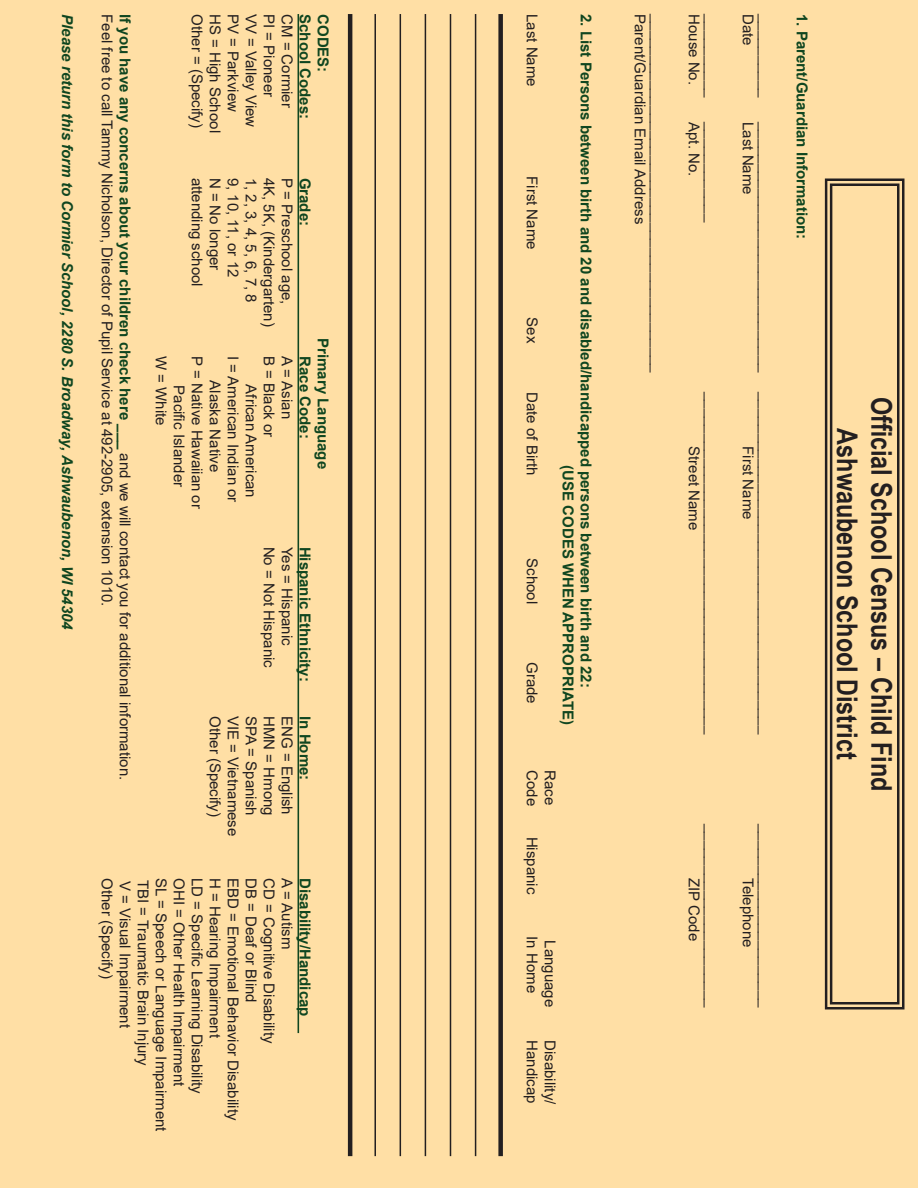
<style>
.page{position:relative;width:918px;height:1188px;background:#ffdfa5}
.page>*{position:absolute;margin:0;border:0;box-sizing:border-box;transform-origin:0 0}
.t1{font:700 28.5px "Arial Narrow";color:#231f20}
.t2{font:15px "Arial";color:#231f20}
.t3{font:700 15px "Arial";color:#104620}
.t4{font:italic 700 15px "Arial";color:#104620}
.s1{font-weight:400;color:#231f20}
</style>
<div class="page">
<hr style="left:298px;top:14px;width:1px;height:1019px;background:#104620">
<div style="left:498px;top:14px;width:5px;height:1142px;background:#231f20"></div>
<hr style="left:348px;top:14px;width:4px;height:1142px;background:#231f20">
<hr style="left:475px;top:14px;width:1px;height:1142px;background:#231f20">
<hr style="left:450px;top:14px;width:1px;height:1142px;background:#231f20">
<hr style="left:425px;top:14px;width:1px;height:1142px;background:#231f20">
<hr style="left:400px;top:14px;width:1px;height:1142px;background:#231f20">
<hr style="left:374px;top:14px;width:2px;height:1142px;background:#231f20">
<svg style="left:824px;top:178px;width:81px;height:832px"></svg>
<div style="left:830px;top:184px;width:69px;height:820px;border:2px solid #231f20"></div>
<p class="t4" style="left:78px;top:14px;width:617px;rotate:90deg">Please return this form to Cormier School, 2280 S. Broadway, Ashwaubenon, WI 54304</p>
<p class="t3" style="left:136px;top:14px;width:768px;rotate:90deg">If you have any concerns about your children check here ___ <span class="s1">and we will contact you for additional information.</span></p>
<p class="t2" style="left:118px;top:14px;width:594px;rotate:90deg">Feel free to call Tammy Nicholson, Director of Pupil Service at 492-2905, extension 1010.</p>
<p class="t2" style="left:262px;top:14px;width:115px;rotate:90deg">VV = Valley View</p>
<p class="t3" style="left:316px;top:14px;width:107px;rotate:90deg">School Codes:</p>
<p class="t3" style="left:334px;top:14px;width:60px;rotate:90deg">CODES:</p>
<p class="t2" style="left:208px;top:14px;width:115px;rotate:90deg">Other = (Specify)</p>
<p class="t2" style="left:298px;top:14px;width:95px;rotate:90deg">CM = Cormier</p>
<p class="t2" style="left:244px;top:14px;width:99px;rotate:90deg">PV = Parkview</p>
<p class="t2" style="left:280px;top:14px;width:85px;rotate:90deg">PI = Pioneer</p>
<p class="t2" style="left:226px;top:14px;width:120px;rotate:90deg">HS = High School</p>
<p class="t2" style="left:280px;top:178px;width:151px;rotate:90deg">4K, 5K, (Kindergarten)</p>
<p class="t2" style="left:280px;top:356px;width:83px;rotate:90deg">B = Black or</p>
<p class="t2" style="left:208px;top:178px;width:111px;rotate:90deg">attending school</p>
<p class="t2" style="left:244px;top:178px;width:101px;rotate:90deg">9, 10, 11, or 12</p>
<p class="t3" style="left:316px;top:178px;width:50px;rotate:90deg">Grade:</p>
<p class="t2" style="left:226px;top:178px;width:95px;rotate:90deg">N = No longer</p>
<p class="t2" style="left:298px;top:178px;width:128px;rotate:90deg">P = Preschool age,</p>
<p class="t2" style="left:262px;top:178px;width:127px;rotate:90deg">1, 2, 3, 4, 5, 6, 7, 8</p>
<p class="t3" style="left:334px;top:338px;width:132px;rotate:90deg">Primary Language</p>
<p class="t2" style="left:298px;top:356px;width:64px;rotate:90deg">A = Asian</p>
<p class="t2" style="left:172px;top:356px;width:71px;rotate:90deg">W = White</p>
<p class="t3" style="left:316px;top:356px;width:84px;rotate:90deg">Race Code:</p>
<p class="t2" style="left:208px;top:356px;width:154px;rotate:90deg">P = Native Hawaiian or</p>
<p class="t2" style="left:244px;top:356px;width:148px;rotate:90deg">I = American Indian or</p>
<p class="t2" style="left:226px;top:380px;width:93px;rotate:90deg">Alaska Native</p>
<p class="t2" style="left:262px;top:384px;width:115px;rotate:90deg">African American</p>
<p class="t2" style="left:190px;top:385px;width:103px;rotate:90deg">Pacific Islander</p>
<p class="t2" style="left:298px;top:547px;width:101px;rotate:90deg">Yes = Hispanic</p>
<p class="t3" style="left:316px;top:547px;width:137px;rotate:90deg">Hispanic Ethnicity:</p>
<p class="t3" style="left:316px;top:716px;width:66px;rotate:90deg">In Home:</p>
<p class="t2" style="left:280px;top:547px;width:123px;rotate:90deg">No = Not Hispanic</p>
<p class="t2" style="left:244px;top:716px;width:122px;rotate:90deg">VIE = Vietnamese</p>
<p class="t2" style="left:262px;top:716px;width:101px;rotate:90deg">SPA = Spanish</p>
<p class="t2" style="left:226px;top:716px;width:102px;rotate:90deg">Other (Specify)</p>
<p class="t2" style="left:298px;top:716px;width:100px;rotate:90deg">ENG = English</p>
<p class="t2" style="left:280px;top:716px;width:101px;rotate:90deg">HMN = Hmong</p>
<p class="t2" style="left:298px;top:878px;width:73px;rotate:90deg">A = Autism</p>
<p class="t2" style="left:154px;top:880px;width:188px;rotate:90deg">TBI = Traumatic Brain Injury</p>
<p class="t2" style="left:172px;top:878px;width:255px;rotate:90deg">SL = Speech or Language Impairment</p>
<p class="t2" style="left:118px;top:878px;width:102px;rotate:90deg">Other (Specify)</p>
<p class="t2" style="left:190px;top:878px;width:209px;rotate:90deg">OHI = Other Health Impairment</p>
<p class="t2" style="left:280px;top:878px;width:167px;rotate:90deg">CD = Cognitive Disability</p>
<p class="t3" style="left:316px;top:878px;width:140px;rotate:90deg">Disability/Handicap</p>
<p class="t2" style="left:208px;top:878px;width:217px;rotate:90deg">LD = Specific Learning Disability</p>
<p class="t2" style="left:262px;top:878px;width:126px;rotate:90deg">DB = Deaf or Blind</p>
<p class="t2" style="left:244px;top:878px;width:244px;rotate:90deg">EBD = Emotional Behavior Disability</p>
<p class="t2" style="left:226px;top:878px;width:161px;rotate:90deg">H = Hearing Impairment</p>
<p class="t2" style="left:136px;top:881px;width:148px;rotate:90deg">V = Visual Impairment</p>
<p class="t2" style="left:543px;top:14px;width:74px;rotate:90deg">Last Name</p>
<p class="t2" style="left:543px;top:176px;width:75px;rotate:90deg">First Name</p>
<p class="t2" style="left:543px;top:317px;width:27px;rotate:90deg">Sex</p>
<p class="t2" style="left:543px;top:392px;width:85px;rotate:90deg">Date of Birth</p>
<p class="t2" style="left:543px;top:558px;width:47px;rotate:90deg">School</p>
<p class="t2" style="left:543px;top:662px;width:43px;rotate:90deg">Grade</p>
<p class="t3" style="left:597px;top:14px;width:675px;rotate:90deg">2. List Persons between birth and 20 and disabled/handicapped persons between birth and 22:</p>
<p class="t2" style="left:651px;top:14px;width:212px;rotate:90deg">Parent/Guardian Email Address</p>
<p class="t2" style="left:669px;top:14px;width:360px;rotate:90deg">___________________________________________</p>
<p class="t3" style="left:579px;top:465px;width:261px;rotate:90deg">(USE CODES WHEN APPROPRIATE)</p>
<p class="t2" style="left:543px;top:770px;width:37px;rotate:90deg">Code</p>
<p class="t2" style="left:543px;top:837px;width:59px;rotate:90deg">Hispanic</p>
<p class="t2" style="left:561px;top:770px;width:37px;rotate:90deg">Race</p>
<p class="t2" style="left:543px;top:936px;width:58px;rotate:90deg">In Home</p>
<p class="t2" style="left:561px;top:940px;width:68px;rotate:90deg">Language</p>
<p class="t2" style="left:561px;top:1040px;width:66px;rotate:90deg">Disability/</p>
<p class="t2" style="left:543px;top:1040px;width:65px;rotate:90deg">Handicap</p>
<p class="t2" style="left:723px;top:14px;width:85px;rotate:90deg">__________</p>
<p class="t2" style="left:723px;top:122px;width:102px;rotate:90deg">____________</p>
<p class="t2" style="left:705px;top:14px;width:72px;rotate:90deg">House No.</p>
<p class="t2" style="left:705px;top:122px;width:56px;rotate:90deg">Apt. No.</p>
<p class="t2" style="left:723px;top:392px;width:344px;rotate:90deg">_________________________________________</p>
<p class="t2" style="left:705px;top:446px;width:86px;rotate:90deg">Street Name</p>
<p class="t2" style="left:723px;top:824px;width:185px;rotate:90deg">______________________</p>
<p class="t2" style="left:705px;top:878px;width:65px;rotate:90deg">ZIP Code</p>
<p class="t2" style="left:777px;top:14px;width:85px;rotate:90deg">__________</p>
<p class="t3" style="left:813px;top:14px;width:227px;rotate:90deg">1. Parent/Guardian Information:</p>
<p class="t2" style="left:759px;top:14px;width:33px;rotate:90deg">Date</p>
<p class="t2" style="left:777px;top:122px;width:252px;rotate:90deg">______________________________</p>
<p class="t2" style="left:777px;top:392px;width:344px;rotate:90deg">_________________________________________</p>
<p class="t2" style="left:759px;top:122px;width:74px;rotate:90deg">Last Name</p>
<p class="t2" style="left:759px;top:446px;width:75px;rotate:90deg">First Name</p>
<p class="t2" style="left:777px;top:824px;width:185px;rotate:90deg">______________________</p>
<p class="t2" style="left:759px;top:878px;width:71px;rotate:90deg">Telephone</p>
<p class="t1" style="left:869px;top:428px;width:333px;rotate:90deg">Ashwaubenon School District</p>
<p class="t1" style="left:903px;top:397px;width:396px;rotate:90deg">Official School Census – Child Find</p>
</div>
